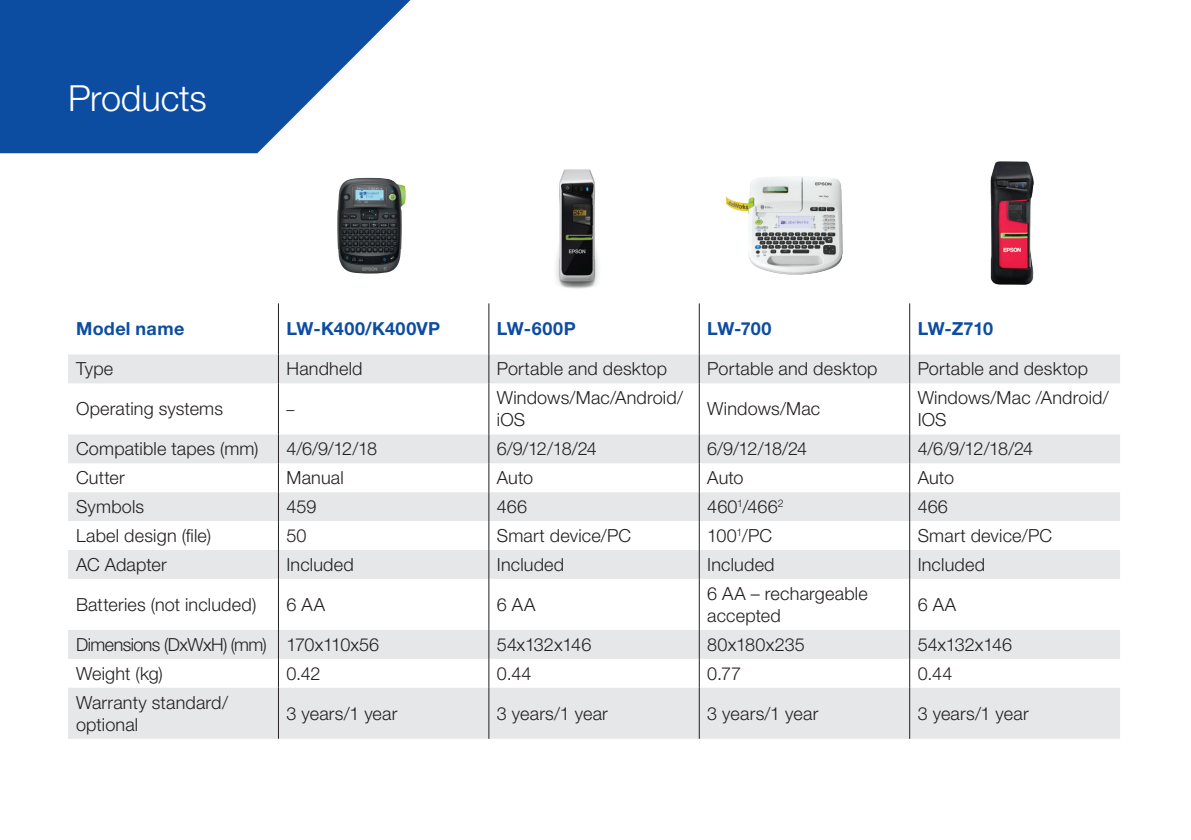
<style>
.page{position:relative;width:1191px;height:840px;background:#fff}
.page>*{position:absolute;margin:0;border:0;box-sizing:border-box;transform-origin:0 0}
.Page_title{font:300 36px "Helvetica Neue LT Pro";letter-spacing:-.005em;color:#fff}
.Body__enlarged_for_t{font:300 18px/22px "Helvetica Neue LT Pro";letter-spacing:.01em;color:#231f20}
.Body__enlarged_for_t-2{font:700 18px "Helvetica Neue LT Pro";letter-spacing:.015em;color:#0d4da1}
.Body__enlarged_for_t-3{font:300 18px "Helvetica Neue LT Pro";letter-spacing:-.015em;color:#231f20}
.Body__enlarged_for_t-4{font:300 18px "Helvetica Neue LT Pro";letter-spacing:-.03em;color:#231f20}
.Body__enlarged_for_t-5{font:300 16px "Helvetica Neue LT Pro";color:#231f20}
</style>
<div class="page">
<svg style="left:0;top:0;width:411px;height:153px;fill:#0d4da1"></svg>
<svg style="left:68px;top:354px;width:1052px;height:384px;fill:#e9eaec"></svg>
<hr style="left:488px;top:578px;width:1px;height:51px;background:#231f20">
<hr style="left:699px;top:578px;width:1px;height:51px;background:#231f20">
<svg style="left:278px;top:629px;width:1px;height:58px"></svg>
<svg style="left:488px;top:629px;width:1px;height:58px"></svg>
<svg style="left:699px;top:629px;width:1px;height:58px"></svg>
<hr style="left:278px;top:687px;width:1px;height:51px;background:#231f20">
<hr style="left:488px;top:687px;width:1px;height:51px;background:#231f20">
<hr style="left:699px;top:687px;width:1px;height:51px;background:#231f20">
<hr style="left:909px;top:578px;width:1px;height:51px;background:#231f20">
<svg style="left:909px;top:629px;width:1px;height:58px"></svg>
<hr style="left:909px;top:687px;width:1px;height:51px;background:#231f20">
<hr style="left:488px;top:303px;width:1px;height:51px;background:#231f20">
<hr style="left:699px;top:303px;width:1px;height:51px;background:#231f20">
<hr style="left:909px;top:303px;width:1px;height:51px;background:#231f20">
<svg style="left:488px;top:354px;width:1px;height:29px"></svg>
<svg style="left:699px;top:354px;width:1px;height:29px"></svg>
<svg style="left:909px;top:354px;width:1px;height:29px"></svg>
<hr style="left:488px;top:383px;width:1px;height:51px;background:#231f20">
<hr style="left:699px;top:383px;width:1px;height:51px;background:#231f20">
<hr style="left:909px;top:383px;width:1px;height:51px;background:#231f20">
<svg style="left:488px;top:434px;width:1px;height:144px"></svg>
<svg style="left:699px;top:434px;width:1px;height:144px"></svg>
<svg style="left:909px;top:434px;width:1px;height:144px"></svg>
<hr style="left:278px;top:303px;width:1px;height:51px;background:#231f20">
<svg style="left:278px;top:354px;width:1px;height:29px"></svg>
<hr style="left:278px;top:383px;width:1px;height:51px;background:#231f20">
<svg style="left:278px;top:434px;width:1px;height:144px"></svg>
<hr style="left:278px;top:578px;width:1px;height:51px;background:#231f20">
<img style="left:990px;top:161px;width:44px;height:124px">
<img style="left:337px;top:177px;width:69px;height:96px">
<img style="left:555px;top:169px;width:44px;height:120px">
<img style="left:725px;top:176px;width:118px;height:99px">
<p class="Page_title" style="left:68px;top:76px;width:140px">Products</p>
<p class="Body__enlarged_for_t-2" style="left:76px;top:317px;width:110px">Model name</p>
<p class="Body__enlarged_for_t-2" style="left:286px;top:317px;width:155px">LW-K400/K400VP</p>
<p class="Body__enlarged_for_t-2" style="left:497px;top:317px;width:80px">LW-600P</p>
<p class="Body__enlarged_for_t-2" style="left:707px;top:317px;width:66px">LW-700</p>
<p class="Body__enlarged_for_t-2" style="left:917px;top:317px;width:77px">LW-Z710</p>
<p class="Body__enlarged_for_t" style="left:76px;top:357px;width:39px">Type</p>
<p class="Body__enlarged_for_t" style="left:286px;top:357px;width:78px">Handheld</p>
<p class="Body__enlarged_for_t" style="left:497px;top:357px;width:172px">Portable and desktop</p>
<p class="Body__enlarged_for_t" style="left:707px;top:357px;width:172px">Portable and desktop</p>
<p class="Body__enlarged_for_t" style="left:917px;top:357px;width:172px">Portable and desktop</p>
<p class="Body__enlarged_for_t" style="left:76px;top:397px;width:149px">Operating systems</p>
<p class="Body__enlarged_for_t-5" style="left:286px;top:399px;width:9px">–</p>
<p class="Body__enlarged_for_t" style="left:497px;top:386px;width:188px">Windows/Mac/Android/ iOS</p>
<p class="Body__enlarged_for_t" style="left:707px;top:397px;width:114px">Windows/Mac</p>
<p class="Body__enlarged_for_t" style="left:917px;top:386px;width:193px">Windows/Mac /Android/<br>IOS</p>
<p class="Body__enlarged_for_t" style="left:76px;top:437px;width:184px">Compatible tapes (mm)</p>
<p class="Body__enlarged_for_t" style="left:286px;top:437px;width:92px">4/6/9/12/18</p>
<p class="Body__enlarged_for_t" style="left:497px;top:437px;width:101px">6/9/12/18/24</p>
<p class="Body__enlarged_for_t" style="left:707px;top:437px;width:101px">6/9/12/18/24</p>
<p class="Body__enlarged_for_t" style="left:917px;top:437px;width:117px">4/6/9/12/18/24</p>
<p class="Body__enlarged_for_t" style="left:76px;top:466px;width:50px">Cutter</p>
<p class="Body__enlarged_for_t" style="left:286px;top:466px;width:59px">Manual</p>
<p class="Body__enlarged_for_t" style="left:497px;top:466px;width:38px">Auto</p>
<p class="Body__enlarged_for_t" style="left:707px;top:466px;width:38px">Auto</p>
<p class="Body__enlarged_for_t" style="left:917px;top:466px;width:38px">Auto</p>
<p class="Body__enlarged_for_t" style="left:76px;top:495px;width:70px">Symbols</p>
<p class="Body__enlarged_for_t" style="left:286px;top:495px;width:32px">459</p>
<p class="Body__enlarged_for_t" style="left:497px;top:495px;width:32px">466</p>
<p class="Body__enlarged_for_t" style="left:707px;top:495px;width:78px">460<sup>1</sup>/466<sup>2</sup></p>
<p class="Body__enlarged_for_t" style="left:917px;top:495px;width:32px">466</p>
<p class="Body__enlarged_for_t" style="left:76px;top:524px;width:136px">Label design (file)</p>
<p class="Body__enlarged_for_t" style="left:286px;top:524px;width:22px">50</p>
<p class="Body__enlarged_for_t" style="left:497px;top:524px;width:136px">Smart device/PC</p>
<p class="Body__enlarged_for_t" style="left:707px;top:524px;width:66px">100<sup>1</sup>/PC</p>
<p class="Body__enlarged_for_t" style="left:917px;top:524px;width:136px">Smart device/PC</p>
<p class="Body__enlarged_for_t" style="left:76px;top:552px;width:92px">AC Adapter</p>
<p class="Body__enlarged_for_t" style="left:286px;top:552px;width:69px">Included</p>
<p class="Body__enlarged_for_t" style="left:497px;top:552px;width:69px">Included</p>
<p class="Body__enlarged_for_t" style="left:707px;top:552px;width:69px">Included</p>
<p class="Body__enlarged_for_t" style="left:917px;top:552px;width:69px">Included</p>
<p class="Body__enlarged_for_t" style="left:76px;top:592px;width:182px">Batteries (not included)</p>
<p class="Body__enlarged_for_t" style="left:286px;top:592px;width:40px">6 AA</p>
<p class="Body__enlarged_for_t" style="left:497px;top:592px;width:40px">6 AA</p>
<p class="Body__enlarged_for_t" style="left:707px;top:581px;width:162px">6 AA – rechargeable accepted</p>
<p class="Body__enlarged_for_t" style="left:917px;top:592px;width:40px">6 AA</p>
<p class="Body__enlarged_for_t-4" style="left:76px;top:633px;width:192px">Dimensions (DxWxH) (mm)</p>
<p class="Body__enlarged_for_t-3" style="left:286px;top:633px;width:94px">170x110x56</p>
<p class="Body__enlarged_for_t-3" style="left:497px;top:633px;width:96px">54x132x146</p>
<p class="Body__enlarged_for_t" style="left:707px;top:632px;width:99px">80x180x235</p>
<p class="Body__enlarged_for_t-3" style="left:917px;top:633px;width:96px">54x132x146</p>
<p class="Body__enlarged_for_t" style="left:76px;top:661px;width:88px">Weight (kg)</p>
<p class="Body__enlarged_for_t" style="left:286px;top:661px;width:36px">0.42</p>
<p class="Body__enlarged_for_t" style="left:497px;top:661px;width:36px">0.44</p>
<p class="Body__enlarged_for_t" style="left:707px;top:661px;width:35px">0.77</p>
<p class="Body__enlarged_for_t" style="left:917px;top:661px;width:36px">0.44</p>
<p class="Body__enlarged_for_t" style="left:76px;top:690px;width:153px">Warranty standard/ optional</p>
<p class="Body__enlarged_for_t" style="left:286px;top:701px;width:113px">3 years/1 year</p>
<p class="Body__enlarged_for_t" style="left:497px;top:701px;width:113px">3 years/1 year</p>
<p class="Body__enlarged_for_t" style="left:707px;top:701px;width:113px">3 years/1 year</p>
<p class="Body__enlarged_for_t" style="left:917px;top:701px;width:113px">3 years/1 year</p>
</div>
